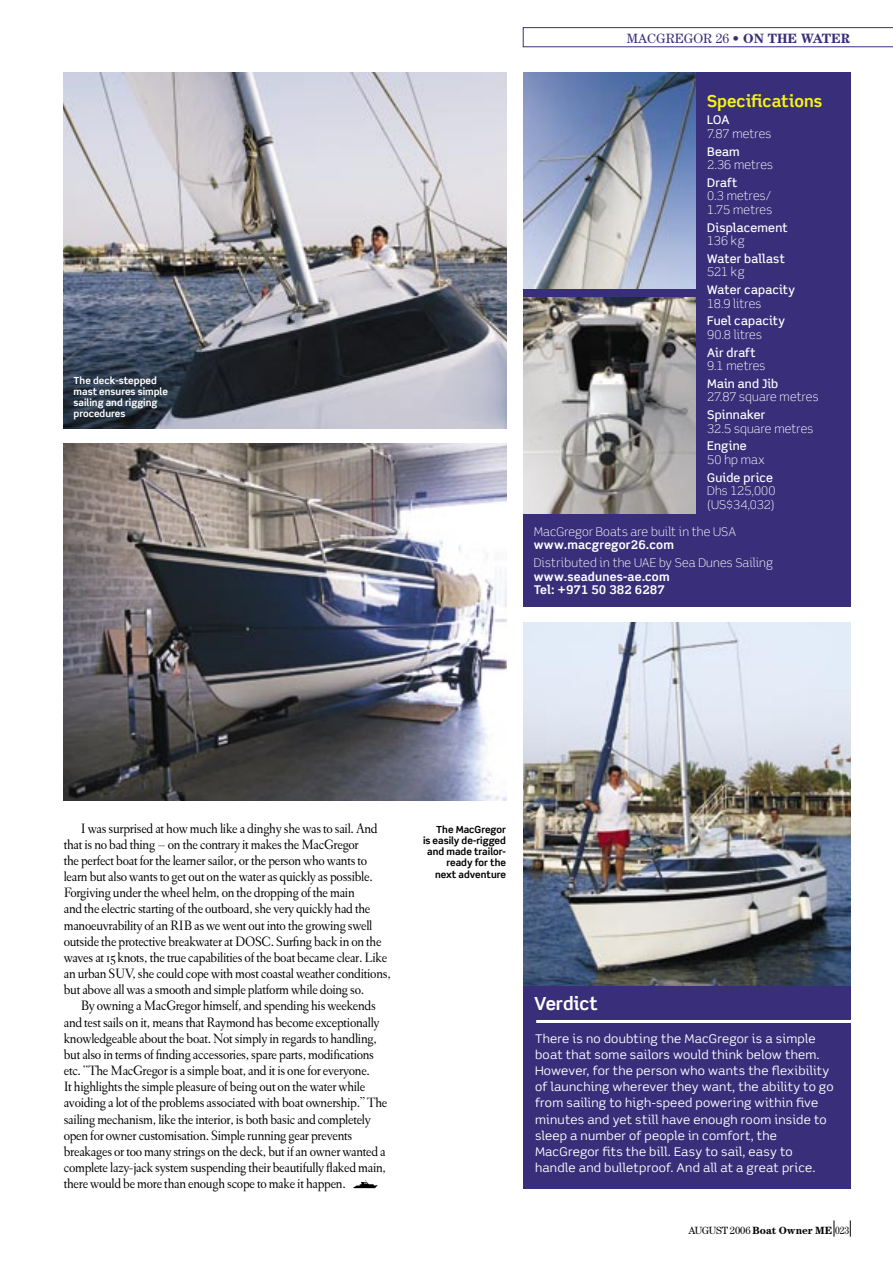
<style>
.page{position:relative;width:893px;height:1263px;background:#fff}
.page>*{position:absolute;margin:0;border:0;box-sizing:border-box;transform-origin:0 0}
.t1{font:700 18px "Scene Alt";letter-spacing:-.005em;color:#fff}
.t2{font:700 16.5px "Scene Alt";color:#f7f410}
.t3{font:300 13.95px/16.2px "Eldorado Text";letter-spacing:-.02em;color:#000}
.t4{font:13.5px "Century";color:#392e7a}
.t5{font:12px/16.2px "Scene Alt";letter-spacing:.015em;color:#fff;scale:1.04 1}
.t6{font:300 12px/13.5px "Scene Alt";letter-spacing:.015em;color:#fff}
.t7{font:500 12px/13.5px "Scene Alt";letter-spacing:.015em;color:#fff}
.t8{font:10.5px "Century";letter-spacing:-.02em;color:#000}
.t9{font:700 9.75px/11.2px "Scene";color:#000;text-align:right}
.t10{font:700 9.75px/11.2px "Scene";color:#fff}
.s1{font-weight:700}
.s2{font-weight:500}
.s3{font-weight:300}
</style>
<div class="page">
<div style="left:523px;top:72px;width:327px;height:534px;background:#392e7a"></div>
<svg style="left:834px;top:1220px;width:1px;height:16px"></svg>
<svg style="left:850px;top:1220px;width:1px;height:16px"></svg>
<img style="left:523px;top:72px;width:172px;height:216px">
<svg style="left:523px;top:27px;width:370px;height:20px"></svg>
<img style="left:64px;top:72px;width:442px;height:357px">
<img style="left:523px;top:297px;width:172px;height:216px">
<div style="left:523px;top:785px;width:327px;height:403px;background:#392e7a"></div>
<hr style="left:536px;top:1020px;width:357px;height:3px;background:#fff">
<img style="left:523px;top:622px;width:327px;height:363px">
<svg style="left:354px;top:1180px;width:24px;height:8px"></svg>
<img style="left:64px;top:444px;width:442px;height:356px">
<p class="t10" style="left:74px;top:374px;width:96px">The deck-stepped mast ensures simple sailing and rigging procedures</p>
<p class="t4" style="left:627px;top:30px;width:225px">MACGREGOR 26 <span class="s1">• ON THE WATER</span></p>
<p class="t2" style="left:707px;top:90px;width:116px">Specifications</p>
<p class="t6" style="left:707px;top:113px;width:65px"><span class="s2">LOA<br></span>7.87 metres</p>
<p class="t6" style="left:707px;top:145px;width:67px"><span class="s2">Beam<br></span>2.36 metres</p>
<p class="t6" style="left:707px;top:176px;width:66px"><span class="s2">Draft<br></span>0.3 metres/<br>1.75 metres</p>
<p class="t7" style="left:707px;top:220px;width:82px">Displacement<br><span class="s3">136 kg</span></p>
<p class="t7" style="left:707px;top:252px;width:79px">Water ballast<br><span class="s3">521 kg</span></p>
<p class="t7" style="left:707px;top:283px;width:89px">Water capacity<br><span class="s3">18.9 litres</span></p>
<p class="t7" style="left:707px;top:314px;width:79px">Fuel capacity<br><span class="s3">90.8 litres</span></p>
<p class="t6" style="left:707px;top:346px;width:60px"><span class="s2">Air draft<br></span>9.1 metres</p>
<p class="t6" style="left:707px;top:377px;width:113px"><span class="s2">Main and Jib<br></span>27.87 square metres</p>
<p class="t6" style="left:707px;top:408px;width:108px"><span class="s2">Spinnaker<br></span>32.5 square metres</p>
<p class="t6" style="left:707px;top:439px;width:59px"><span class="s2">Engine<br></span>50 hp max</p>
<p class="t6" style="left:707px;top:471px;width:70px"><span class="s2">Guide price<br></span>Dhs 125,000 (US$34,032)</p>
<p class="t6" style="left:534px;top:525px;width:204px">MacGregor Boats are built in the USA <span class="s1">www.macgregor26.com</span></p>
<p class="t6" style="left:534px;top:556px;width:241px">Distributed in the UAE by Sea Dunes Sailing <span class="s1">www.seadunes-ae.com<br>Tel: +971 50 382 6287</span></p>
<p class="t3" style="left:64px;top:820px;width:329px;text-indent:17px">I was surprised at how much like a dinghy she was to sail. And that is no bad thing – on the contrary it makes the MacGregor<br>the perfect boat for the learner sailor, or the person who wants to learn but also wants to get out on the water as quickly as possible.<br>Forgiving under the wheel helm, on the dropping of the main<br>and the electric starting of the outboard, she very quickly had the manoeuvrability of an RIB as we went out into the growing swell outside the protective breakwater at DOSC. Surfing back in on the waves at 15 knots, the true capabilities of the boat became clear. Like an urban SUV, she could cope with most coastal weather conditions, but above all was a smooth and simple platform while doing so.</p>
<p class="t3" style="left:64px;top:998px;width:325px;text-indent:17px">By owning a MacGregor himself, and spending his weekends and test sails on it, means that Raymond has become exceptionally knowledgeable about the boat. Not simply in regards to handling, but also in terms of finding accessories, spare parts, modifications etc. “The MacGregor is a simple boat, and it is one for everyone.<br>It highlights the simple pleasure of being out on the water while avoiding a lot of the problems associated with boat ownership.” The sailing mechanism, like the interior, is both basic and completely open for owner customisation. Simple running gear prevents breakages or too many strings on the deck, but if an owner wanted a complete lazy-jack system suspending their beautifully flaked main, there would be more than enough scope to make it happen.</p>
<p class="t9" style="left:423px;top:823px;width:84px">The MacGregor<br>is easily de-rigged and made trailor&shy;ready for the next adventure</p>
<p class="t1" style="left:534px;top:993px;width:65px">Verdict</p>
<p class="t5" style="left:535px;top:1030px;width:289px">There is no doubting the MacGregor is a simple boat that some sailors would think below them.<br>However, for the person who wants the flexibility of launching wherever they want, the ability to go from sailing to high-speed powering within five minutes and yet still have enough room inside to sleep a number of people in comfort, the MacGregor fits the bill. Easy to sail, easy to handle and bulletproof. And all at a great price.</p>
<p class="t8" style="left:688px;top:1224px;width:162px">AUGUST 2006 <span class="s1">Boat Owner ME</span> 023</p>
</div>
